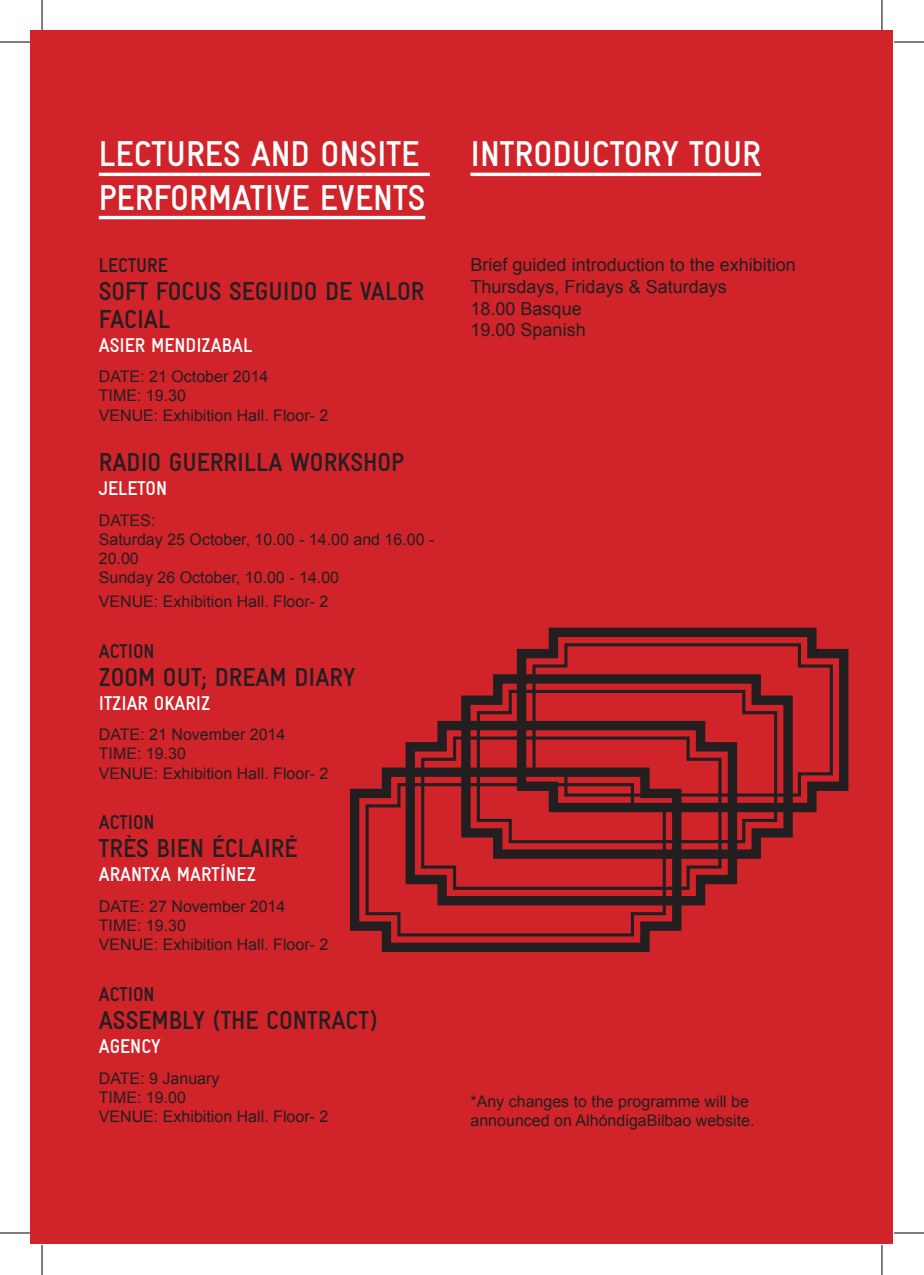
<style>
.page{position:relative;width:924px;height:1275px;background:#fff}
.page>*{position:absolute;margin:0;border:0;box-sizing:border-box;transform-origin:0 0}
.t1{font:700 condensed 36px "Alhondiga Bilbao";color:#fff}
.t2{font:700 condensed 26px/28px "Alhondiga Bilbao";color:#231f20}
.t3{font:700 condensed 20px "Alhondiga Bilbao";color:#fff}
.t4{font:700 condensed 20px "Alhondiga Bilbao";color:#231f20}
.t5{font:18px/21.6px "Arial";color:#231f20}
.t6{font:16px/19.2px "Arial";color:#231f20}
</style>
<div class="page">
<div style="left:31px;top:31px;width:861px;height:1213px;background:#d1232a"></div>
<hr style="left:99px;top:173px;width:330px;height:3px;background:#fff">
<hr style="left:99px;top:216px;width:326px;height:3px;background:#fff">
<svg style="left:349px;top:767px;width:333px;height:185px"></svg>
<svg style="left:364px;top:781px;width:303px;height:157px"></svg>
<svg style="left:400px;top:720px;width:338px;height:190px"></svg>
<svg style="left:419px;top:735px;width:303px;height:156px"></svg>
<svg style="left:456px;top:674px;width:337px;height:189px"></svg>
<svg style="left:475px;top:688px;width:303px;height:156px"></svg>
<svg style="left:512px;top:627px;width:337px;height:190px"></svg>
<svg style="left:530px;top:641px;width:304px;height:157px"></svg>
<hr style="left:470px;top:173px;width:290px;height:3px;background:#fff">
<hr style="left:0;top:42px;width:30px;height:1px;background:#000">
<hr style="left:893px;top:42px;width:30px;height:1px;background:#000">
<hr style="left:0;top:1232px;width:30px;height:1px;background:#000">
<hr style="left:893px;top:1232px;width:30px;height:1px;background:#000">
<hr style="left:42px;top:0;width:1px;height:30px;background:#000">
<hr style="left:42px;top:1245px;width:1px;height:30px;background:#000">
<hr style="left:881px;top:0;width:1px;height:30px;background:#000">
<hr style="left:881px;top:1245px;width:1px;height:30px;background:#000">
<h1 class="t1" style="left:99px;top:134px;width:239px">LECTURES AND ONSIT</h1>
<h1 class="t1" style="left:401px;top:134px;width:20px">E</h1>
<h1 class="t1" style="left:99px;top:177px;width:292px">PERFO RMATIVE EVENTS</h1>
<p class="t4" style="left:99px;top:254px;width:49px">LECTURE</p>
<h2 class="t2" style="left:99px;top:277px;width:26px">SOFT</h2>
<h2 class="t2" style="left:99px;top:277px;width:327px;text-indent:57px">FOCUS SEGUI DO DE VALOR<br>FACIAL</h2>
<p class="t3" style="left:99px;top:334px;width:144px">ASIER MENDIZABAL</p>
<p class="t6" style="left:99px;top:367px;width:23px">Date</p>
<p class="t6" style="left:99px;top:367px;width:171px;text-indent:41px">: 21 October 2014<br>Time: 19.30<br>Venue</p>
<p class="t6" style="left:154px;top:405px;width:176px">: Exhibition Hall. Floor- 2</p>
<h2 class="t2" style="left:99px;top:448px;width:252px">RADIO GUERRI LLA WO RKSHO</h2>
<h2 class="t2" style="left:391px;top:448px;width:14px">P</h2>
<p class="t3" style="left:99px;top:477px;width:11px">JELE</p>
<p class="t3" style="left:137px;top:477px;width:31px">TON</p>
<p class="t6" style="left:99px;top:510px;width:23px">Dates</p>
<p class="t6" style="left:99px;top:510px;width:337px;text-indent:52px">:<br>Saturday 25 October, 10.00 - 14.00 and 16.00 -<br>20.00<br>Sunday 26 October, 10.00 - 14.00</p>
<p class="t6" style="left:99px;top:591px;width:23px">Venue</p>
<p class="t6" style="left:154px;top:591px;width:176px">: Exhibition Hall. Floor- 2</p>
<p class="t4" style="left:99px;top:639px;width:54px">ACTION</p>
<h2 class="t2" style="left:99px;top:662px;width:130px">ZOOM OUT; DREA</h2>
<h2 class="t2" style="left:269px;top:662px;width:87px">M DIARY</h2>
<p class="t3" style="left:99px;top:691px;width:111px">ITZIAR OKARIZ</p>
<p class="t6" style="left:99px;top:725px;width:23px">Date</p>
<p class="t6" style="left:99px;top:725px;width:188px;text-indent:41px">: 21 November 2014<br>Time: 19.30<br>Venue</p>
<p class="t6" style="left:154px;top:763px;width:176px">: Exhibition Hall. Floor- 2</p>
<p class="t4" style="left:99px;top:811px;width:54px">ACTION</p>
<h2 class="t2" style="left:99px;top:834px;width:200px">TRÈS BI EN ÉCLAI RÉ</h2>
<p class="t3" style="left:99px;top:863px;width:148px">ARANTXA MARTÍNEZ</p>
<p class="t6" style="left:99px;top:896px;width:23px">Date</p>
<p class="t6" style="left:99px;top:896px;width:188px;text-indent:41px">: 27 November 2014<br>Time: 19.30<br>Venue</p>
<p class="t6" style="left:154px;top:935px;width:176px">: Exhibition Hall. Floor- 2</p>
<p class="t4" style="left:99px;top:983px;width:54px">ACTION</p>
<h2 class="t2" style="left:99px;top:1006px;width:181px">ASSEMBLY (THE CONT</h2>
<h2 class="t2" style="left:317px;top:1006px;width:61px">RACT)</h2>
<p class="t3" style="left:99px;top:1035px;width:63px">AGENCY</p>
<p class="t6" style="left:99px;top:1068px;width:23px">Date</p>
<p class="t6" style="left:99px;top:1068px;width:122px;text-indent:41px">: 9 January<br>Time: 19.00<br>Venue</p>
<p class="t6" style="left:154px;top:1106px;width:176px">: Exhibition Hall. Floor- 2</p>
<h1 class="t1" style="left:470px;top:134px;width:271px">INTRODUCTORY TOUR</h1>
<p class="t5" style="left:470px;top:254px;width:327px">Brief guided introduction to the exhibition<br>Thursdays, Fridays &amp; Saturdays<br>18.00 Basque<br>19.00 Spanish</p>
<p class="t6" style="left:470px;top:1091px;width:285px">*Any changes to the programme will be announced on AlhóndigaBilbao website.</p>
</div>
